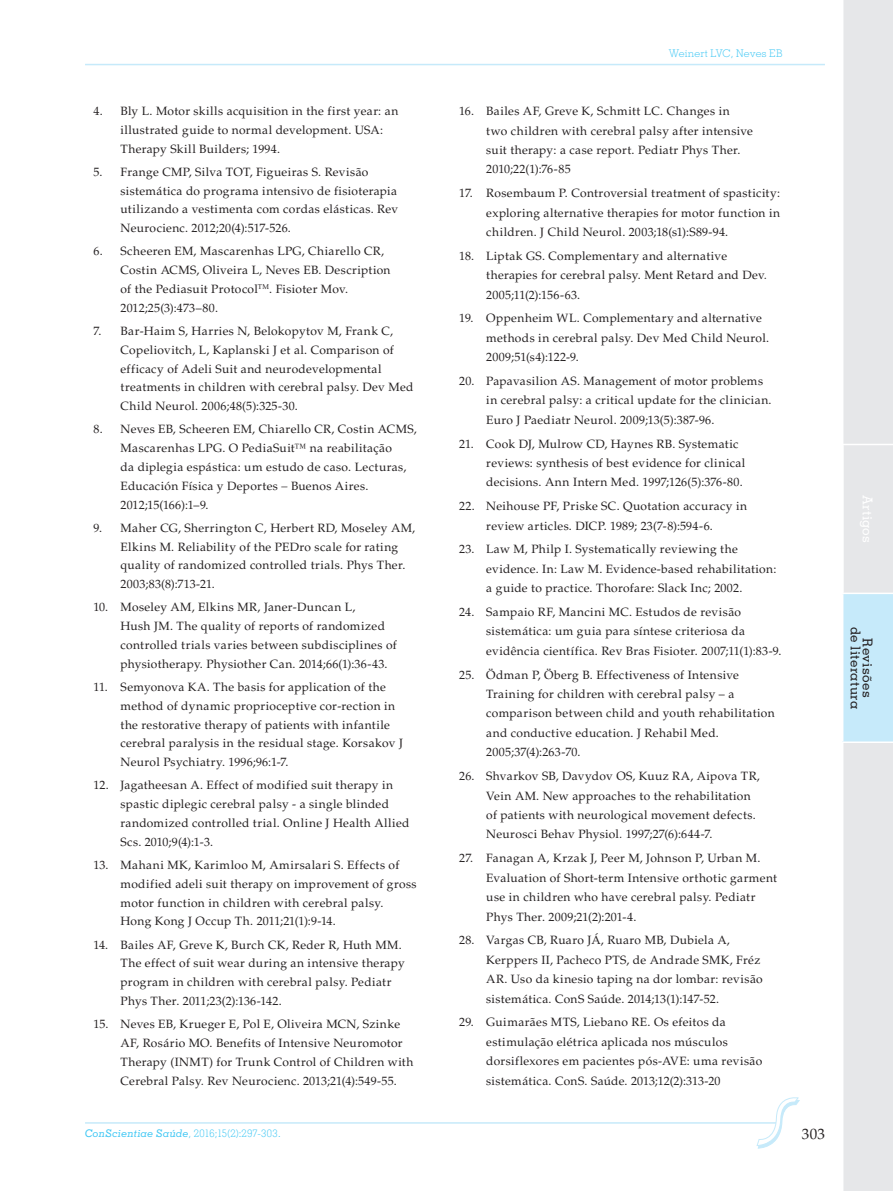
<style>
.page{position:relative;width:893px;height:1191px;background:#fff}
.page>*{position:absolute;margin:0;border:0;box-sizing:border-box;transform-origin:0 0}
.t1{font:15px "Palatino LT Std";color:#231f20}
.t2{font:500 13.5px/12px "Memphis LT Std";letter-spacing:.015em;color:#231f20;text-align:center}
.t3{font:500 13.5px "Memphis LT Std";letter-spacing:.02em;color:#fff}
.CS_Referencias{font:12px/18.9px "Palatino LT Std";letter-spacing:.03em;color:#231f20}
.t4{font:300 10.5px "Memphis LT Std";letter-spacing:.025em;color:#40c7f4}
.t5{font:300 10.5px "Memphis LT Std";letter-spacing:.005em;color:#40c7f4}
.s1{font-style:italic}
.s2{font-weight:500;font-style:italic}
</style>
<div class="page">
<hr style="left:85px;top:64px;width:740px;height:1px;background:#c6eafa">
<hr style="left:85px;top:1122px;width:693px;height:1px;background:#c6eafa">
<svg style="left:757px;top:1097px;width:42px;height:51px"></svg>
<div style="left:843px;top:0;width:50px;height:1191px;background:#e6e7e9"></div>
<div style="left:843px;top:593px;width:50px;height:149px;background:#c6eafa"></div>
<hr style="left:842px;top:444px;width:51px;height:1px;background:#fff">
<hr style="left:842px;top:592px;width:51px;height:2px;background:#fff">
<hr style="left:842px;top:741px;width:51px;height:2px;background:#fff">
<p class="CS_Referencias" style="left:121px;top:102px;width:279px;text-indent:-27px">4. Bly L. Motor skills acquisition in the first year: an illustrated guide to normal development. USA:<br>Therapy Skill Builders; 1994.</p>
<p class="CS_Referencias" style="left:121px;top:162px;width:279px;text-indent:-27px">5. Frange CMP, Silva TOT, Figueiras S. Revisão sistemática do programa intensivo de fisioterapia utilizando a vestimenta com cordas elásticas. Rev Neurocienc. 2012;20(4):517-526.</p>
<p class="CS_Referencias" style="left:121px;top:242px;width:272px;text-indent:-27px">6. Scheeren EM, Mascarenhas LPG, Chiarello CR, Costin ACMS, Oliveira L, Neves EB. Description of the Pediasuit Protocol<sup>TM</sup>. Fisioter Mov.<br>2012;25(3):473–80.</p>
<p class="CS_Referencias" style="left:121px;top:322px;width:294px;text-indent:-27px">7. Bar-Haim S, Harries N, Belokopytov M, Frank C, Copeliovitch, L, Kaplanski J et al. Comparison of efficacy of Adeli Suit and neurodevelopmental treatments in children with cerebral palsy. Dev Med Child Neurol. 2006;48(5):325-30.</p>
<p class="CS_Referencias" style="left:121px;top:420px;width:298px;text-indent:-27px">8. Neves EB, Scheeren EM, Chiarello CR, Costin ACMS, Mascarenhas LPG. O PediaSuit™ na reabilitação<br>da diplegia espástica: um estudo de caso. Lecturas, Educación Física y Deportes <span class="s1">–</span> Buenos Aires.<br>2012;15(166):1–9.</p>
<p class="CS_Referencias" style="left:121px;top:518px;width:296px;text-indent:-27px">9. Maher CG, Sherrington C, Herbert RD, Moseley AM, Elkins M. Reliability of the PEDro scale for rating quality of randomized controlled trials. Phys Ther.<br>2003;83(8):713-21.</p>
<p class="CS_Referencias" style="left:121px;top:598px;width:278px;text-indent:-27px">10. Moseley AM, Elkins MR, Janer-Duncan L,<br>Hush JM. The quality of reports of randomized controlled trials varies between subdisciplines of physiotherapy. Physiother Can. 2014;66(1):36-43.</p>
<p class="CS_Referencias" style="left:121px;top:677px;width:284px;text-indent:-27px">11. Semyonova KA. The basis for application of the method of dynamic proprioceptive cor-rection in the restorative therapy of patients with infantile cerebral paralysis in the residual stage. Korsakov J Neurol Psychiatry. 1996;96:1-7.</p>
<p class="CS_Referencias" style="left:121px;top:776px;width:290px;text-indent:-27px">12. Jagatheesan A. Effect of modified suit therapy in spastic diplegic cerebral palsy - a single blinded randomized controlled trial. Online J Health Allied Scs. 2010;9(4):1-3.</p>
<p class="CS_Referencias" style="left:121px;top:855px;width:298px;text-indent:-27px">13. Mahani MK, Karimloo M, Amirsalari S. Effects of modified adeli suit therapy on improvement of gross motor function in children with cerebral palsy.<br>Hong Kong J Occup Th. 2011;21(1):9-14.</p>
<p class="CS_Referencias" style="left:121px;top:935px;width:286px;text-indent:-27px">14. Bailes AF, Greve K, Burch CK, Reder R, Huth MM.<br>The effect of suit wear during an intensive therapy program in children with cerebral palsy. Pediatr Phys Ther. 2011;23(2):136-142.</p>
<p class="CS_Referencias" style="left:121px;top:1014px;width:294px;text-indent:-27px">15. Neves EB, Krueger E, Pol E, Oliveira MCN, Szinke AF, Rosário MO. Benefits of Intensive Neuromotor Therapy (INMT) for Trunk Control of Children with Cerebral Palsy<span class="s1">.</span> Rev Neurocienc. 2013;21(4):549-55.</p>
<p class="t5" style="left:669px;top:47px;width:115px">Weinert LVC, Neves EB</p>
<p class="CS_Referencias" style="left:486px;top:101px;width:268px;line-height:19.5px;text-indent:-27px">16. Bailes AF, Greve K, Schmitt LC. Changes in two children with cerebral palsy after intensive suit therapy: a case report. Pediatr Phys Ther.<br>2010;22(1):76-85</p>
<p class="CS_Referencias" style="left:486px;top:183px;width:295px;line-height:19.5px;text-align:justify;text-indent:-27px">17. Rosembaum P. Controversial treatment of spasticity: exploring alternative therapies for motor function in children. J Child Neurol. 2003;18(s1):S89-94.</p>
<p class="CS_Referencias" style="left:486px;top:246px;width:282px;line-height:19.5px;text-indent:-27px">18. Liptak GS. Complementary and alternative therapies for cerebral palsy. Ment Retard and Dev<span class="s1">.<br></span>2005;11(2):156-63.</p>
<p class="CS_Referencias" style="left:486px;top:309px;width:284px;line-height:19.5px;text-indent:-27px">19. Oppenheim WL. Complementary and alternative methods in cerebral palsy. Dev Med Child Neurol.<br>2009;51(s4):122-9.</p>
<p class="CS_Referencias" style="left:486px;top:371px;width:287px;line-height:19.5px;text-indent:-27px">20. Papavasilion AS. Management of motor problems in cerebral palsy: a critical update for the clinician.<br>Euro J Paediatr Neurol. 2009;13(5):387-96.</p>
<p class="CS_Referencias" style="left:486px;top:434px;width:261px;line-height:19.5px;text-indent:-27px">21. Cook DJ, Mulrow CD, Haynes RB. Systematic reviews: synthesis of best evidence for clinical decisions. Ann Intern Med. 1997;126(5):376-80.</p>
<p class="CS_Referencias" style="left:486px;top:496px;width:262px;line-height:19.5px;text-indent:-27px">22. Neihouse PF, Priske SC. Quotation accuracy in review articles. DICP. 1989; 23(7-8):594-6.</p>
<p class="CS_Referencias" style="left:486px;top:540px;width:292px;line-height:19.5px;text-indent:-27px">23. Law M, Philp I. Systematically reviewing the evidence. In: Law M. Evidence-based rehabilitation: a guide to practice. Thorofare: Slack Inc; 2002.</p>
<p class="CS_Referencias" style="left:486px;top:602px;width:297px;line-height:19.5px;text-indent:-27px">24. Sampaio RF, Mancini MC. Estudos de revisão sistemática: um guia para síntese criteriosa da evidência científica. Rev Bras Fisioter. 2007;11(1):83-9.</p>
<p class="CS_Referencias" style="left:486px;top:665px;width:290px;line-height:19.5px;text-indent:-27px">25. Ödman P, Öberg B. Effectiveness of Intensive Training for children with cerebral palsy – a comparison between child and youth rehabilitation and conductive education. J Rehabil Med.<br>2005;37(4):263-70.</p>
<p class="CS_Referencias" style="left:486px;top:766px;width:275px;line-height:19.5px;text-indent:-27px">26. Shvarkov SB, Davydov OS, Kuuz RA, Aipova TR, Vein AM. New approaches to the rehabilitation of patients with neurological movement defects.<br>Neurosci Behav Physiol<span class="s1">.</span> 1997;27(6):644-7.</p>
<p class="CS_Referencias" style="left:486px;top:848px;width:292px;line-height:19.5px;text-indent:-27px">27. Fanagan A, Krzak J, Peer M, Johnson P, Urban M.<br>Evaluation of Short-term Intensive orthotic garment use in children who have cerebral palsy. Pediatr Phys Ther. 2009;21(2):201-4.</p>
<p class="CS_Referencias" style="left:486px;top:930px;width:278px;line-height:19.5px;text-indent:-27px">28. Vargas CB, Ruaro JÁ, Ruaro MB, Dubiela A, Kerppers II, Pacheco PTS, de Andrade SMK, Fréz AR. Uso da kinesio taping na dor lombar: revisão sistemática. ConS Saúde. 2014;13(1):147-52.</p>
<p class="CS_Referencias" style="left:486px;top:1012px;width:278px;line-height:19.5px;text-indent:-27px">29. Guimarães MTS, Liebano RE. Os efeitos da estimulação elétrica aplicada nos músculos dorsiflexores em pacientes pós-AVE: uma revisão sistemática. ConS. Saúde. 2013;12(2):313-20</p>
<p class="t4" style="left:85px;top:1127px;width:197px"><span class="s2">ConScientiae Saúde</span>, 2016;15(2):297-303.</p>
<p class="t1" style="left:802px;top:1125px;width:25px">303</p>
<p class="t3" style="left:876px;top:495px;width:50px;rotate:90deg">Artigos</p>
<p class="t2" style="left:874px;top:626px;width:84px;rotate:90deg">Revisões<br>de literatura</p>
</div>
